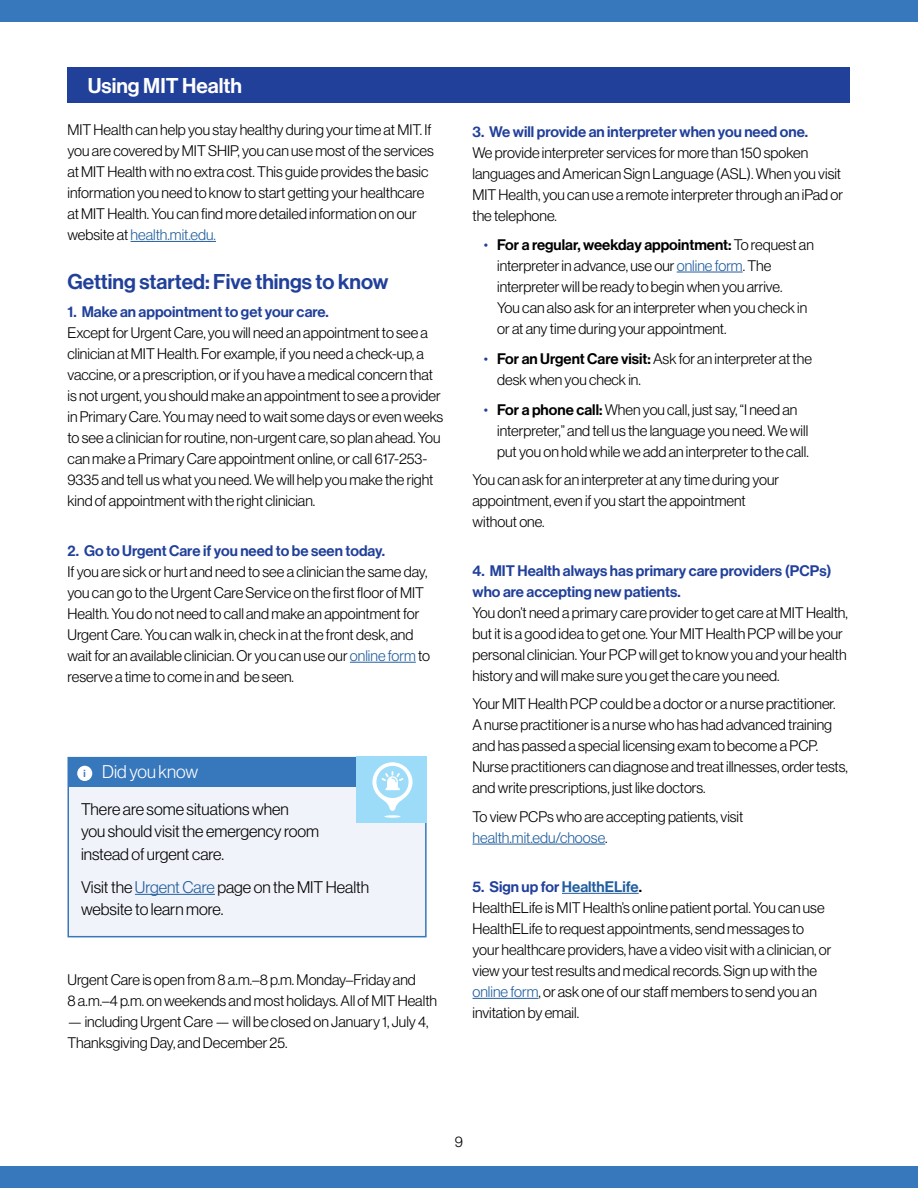
<style>
.page{position:relative;width:918px;height:1188px;background:#fff}
.page>*{position:absolute;margin:0;border:0;box-sizing:border-box;transform-origin:0 0}
.t1{font:21px "N Haas Grotesk DS Pro 65 Md";color:#21409a}
.t2{font:21px "N Haas Grotesk DS Pro 65 Md";color:#fff}
.t3{font:18px "N Haas Grotesk DS Pro 45 Lt";color:#fff}
.t4{font:16.5px/22.5px "N Haas Grotesk DS Pro 45 Lt";color:#000}
.t5{font:15px/21px "N Haas Grotesk DS Pro 45 Lt";color:#000}
.t6{font:15px/21px "N Haas Grotesk DS Pro 65 Md";color:#21409a}
.t7{font:10.05px "N Haas Grotesk DS Pro 65 Md";color:#3777bc}
.s1{color:#215e9e}
.s2{color:#21409a}
.s3{font-family:"N Haas Grotesk DS Pro 65 Md"}
.s4{color:#000}
</style>
<div class="page">
<div style="left:0;top:1166px;width:918px;height:22px;background:#3777bc"></div>
<div style="left:0;top:0;width:918px;height:21px;background:#3777bc"></div>
<hr style="left:130px;top:241px;width:86px;height:1px;background:#215e9e">
<hr style="left:350px;top:662px;width:66px;height:1px;background:#215e9e">
<hr style="left:677px;top:272px;width:66px;height:1px;background:#215e9e">
<hr style="left:472px;top:844px;width:133px;height:1px;background:#215e9e">
<hr style="left:562px;top:893px;width:77px;height:1px;background:#215e9e">
<hr style="left:472px;top:998px;width:66px;height:1px;background:#215e9e">
<div style="left:68px;top:68px;width:782px;height:35px;background:#21409a"></div>
<div style="left:68px;top:757px;width:359px;height:180px;background:#f1f3fa;border:2px solid #3777bc"></div>
<div style="left:68px;top:758px;width:359px;height:29px;background:#3777bc"></div>
<div style="left:77px;top:766px;width:15px;height:15px;background:#fff;border-radius:50%"></div>
<div style="left:356px;top:757px;width:71px;height:66px;background:#9ddcf9"></div>
<svg style="left:372px;top:762px;width:41px;height:56px"></svg>
<hr style="left:135px;top:894px;width:80px;height:1px;background:#215e9e">
<h2 class="t2" style="left:88px;top:74px;width:156px">Using MIT Health</h2>
<p class="t5" style="left:68px;top:119px;width:368px">MIT Health can help you stay healthy during your time at MIT. If you are covered by MIT SHIP, you can use most of the services at MIT Health with no extra cost. This guide provides the basic information you need to know to start getting your healthcare at MIT Health. You can find more detailed information on our website at <span class="s1">health.mit.edu.</span></p>
<h3 class="t1" style="left:68px;top:270px;width:322px">Getting started: Five things to know</h3>
<h4 class="t6" style="left:68px;top:302px;width:263px">1. Make an appointment to get your care.</h4>
<p class="t5" style="left:68px;top:323px;width:377px">Except for Urgent Care, you will need an appointment to see a clinician at MIT Health. For example, if you need a check-up, a vaccine, or a prescription, or if you have a medical concern that is not urgent, you should make an appointment to see a provider in Primary Care. You may need to wait some days or even weeks to see a clinician for routine, non-urgent care, so plan ahead. You can make a Primary Care appointment online, or call 617-253- 9335 and tell us what you need. We will help you make the right kind of appointment with the right clinician.</p>
<h4 class="t6" style="left:68px;top:540px;width:319px">2. Go to Urgent Care if you need to be seen today.</h4>
<p class="t5" style="left:68px;top:561px;width:364px">If you are sick or hurt and need to see a clinician the same day, you can go to the Urgent Care Service on the first floor of MIT Health. You do not need to call and make an appointment for Urgent Care. You can walk in, check in at the front desk, and wait for an available clinician. Or you can use our <span class="s1">online form</span> to reserve a time to come in and be seen.</p>
<p class="t7" style="left:84px;top:768px;width:4px">i</p>
<h4 class="t3" style="left:102px;top:762px;width:98px">Did you know</h4>
<p class="t4" style="left:81px;top:798px;width:240px">There are some situations when<br>you should visit the emergency room instead of urgent care.</p>
<p class="t4" style="left:81px;top:876px;width:290px">Visit the <span class="s1">Urgent Care</span> page on the MIT Health website to learn more.</p>
<p class="t5" style="left:68px;top:970px;width:371px">Urgent Care is open from 8 a.m.–8 p.m. Monday–Friday and<br>8 a.m.–4 p.m. on weekends and most holidays. All of MIT Health</p>
<p class="t5" style="left:68px;top:1012px;width:363px">— including Urgent Care — will be closed on January 1, July 4,<br>Thanksgiving Day, and December 25.</p>
<h4 class="t6" style="left:472px;top:122px;width:337px">3. We will provide an interpreter when you need one.</h4>
<p class="t5" style="left:473px;top:143px;width:372px">We provide interpreter services for more than 150 spoken languages and American Sign Language (ASL). When you visit MIT Health, you can use a remote interpreter through an iPad or the telephone.</p>
<p class="t5" style="left:497px;top:234px;width:318px;text-indent:-14px"><span class="s2">•</span> <span class="s3">For a regular, weekday appointment:</span> To request an interpreter in advance, use our <span class="s1">online form</span>. The interpreter will be ready to begin when you arrive.<br>You can also ask for an interpreter when you check in or at any time during your appointment.</p>
<p class="t5" style="left:497px;top:348px;width:316px;text-indent:-14px"><span class="s2">•</span> <span class="s3">For an Urgent Care visit:</span> Ask for an interpreter at the desk when you check in.</p>
<p class="t5" style="left:497px;top:399px;width:313px;text-indent:-14px"><span class="s2">•</span> <span class="s3">For a phone call:</span> When you call, just say, “I need an interpreter,” and tell us the language you need. We will put you on hold while we add an interpreter to the call.</p>
<p class="t5" style="left:473px;top:469px;width:308px">You can ask for an interpreter at any time during your appointment, even if you start the appointment without one.</p>
<h4 class="t6" style="left:473px;top:561px;width:361px">4. MIT Health always has primary care providers (PCPs) who are accepting new patients.</h4>
<p class="t5" style="left:473px;top:602px;width:377px">You don’t need a primary care provider to get care at MIT Health, but it is a good idea to get one. Your MIT Health PCP will be your personal clinician. Your PCP will get to know you and your health history and will make sure you get the care you need.</p>
<p class="t5" style="left:473px;top:694px;width:377px">Your MIT Health PCP could be a doctor or a nurse practitioner.<br>A nurse practitioner is a nurse who has had advanced training and has passed a special licensing exam to become a PCP.<br>Nurse practitioners can diagnose and treat illnesses, order tests, and write prescriptions, just like doctors.</p>
<p class="t5" style="left:473px;top:806px;width:272px">To view PCPs who are accepting patients, visit <span class="s1">health.mit.edu/choose</span>.</p>
<h4 class="t6" style="left:473px;top:876px;width:171px">5. Sign up for <span class="s1">HealthELife</span><span class="s4">.</span></h4>
<p class="t5" style="left:473px;top:897px;width:361px">HealthELife is MIT Health’s online patient portal. You can use HealthELife to request appointments, send messages to your healthcare providers, have a video visit with a clinician, or view your test results and medical records. Sign up with the <span class="s1">online form</span>, or ask one of our staff members to send you an invitation by email.</p>
<p class="t5" style="left:455px;top:1131px;width:10px">9</p>
</div>
